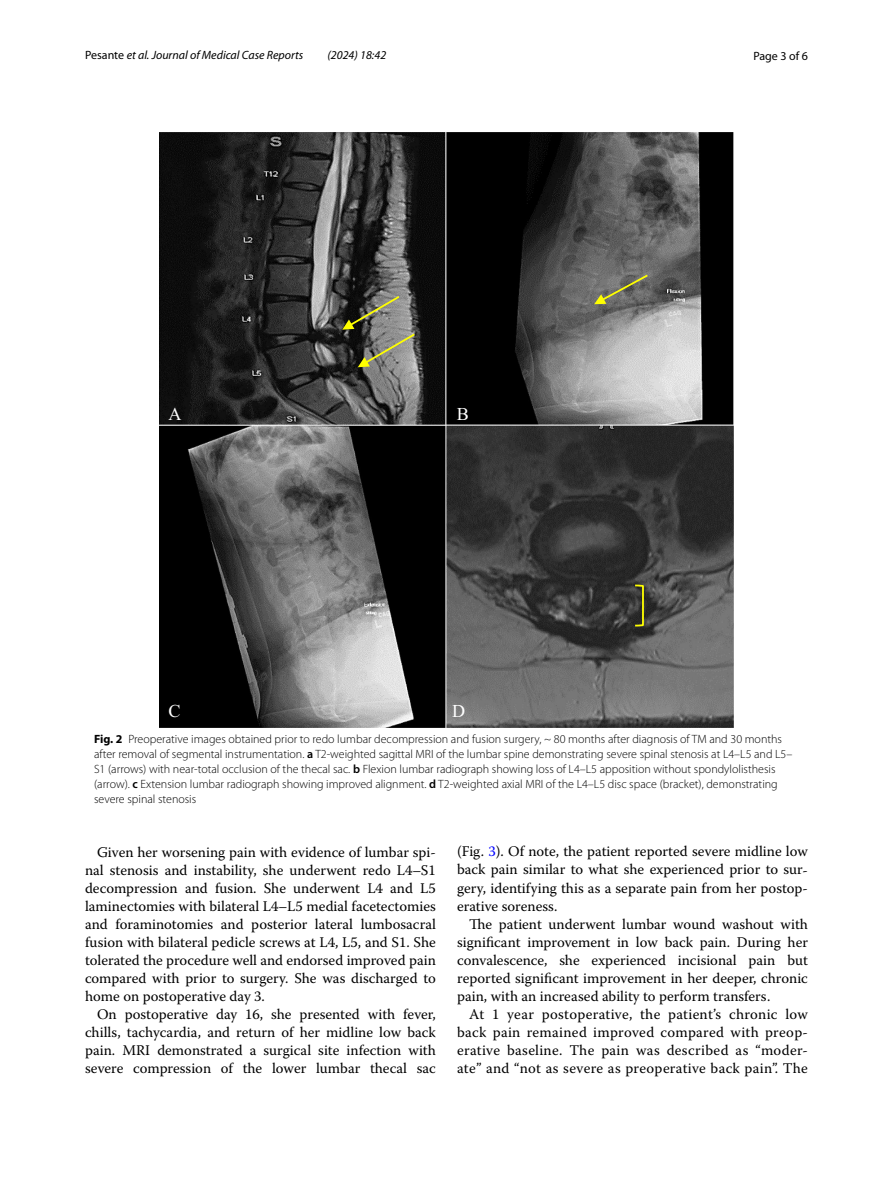
<style>
.page{position:relative;width:893px;height:1187px;background:#fff}
.page>*{position:absolute;margin:0;border:0;box-sizing:border-box;transform-origin:0 0}
.t1{font:18.15px "Times New Roman";color:#fff}
.t2{font:14.7px/18px "Warnock Pro";color:#000;text-align:justify}
.t3{font:300 12px/15px "Myriad Pro";color:#000}
.t4{font:italic 12px "Myriad Pro";color:#000}
.t5{font:12px "Myriad Pro";color:#000}
.s1{font-style:normal}
.s2{font-weight:700}
.s3{font-weight:600}
.s4{color:#00f}
</style>
<div class="page">
<img style="left:159px;top:133px;width:575px;height:594px">
<svg style="left:342px;top:294px;width:75px;height:73px;background:#6b6b5c"></svg>
<svg style="left:594px;top:273px;width:56px;height:31px;background:#797964"></svg>
<svg style="left:633px;top:583px;width:12px;height:44px"></svg>
<p class="t4" style="left:85px;top:48px;width:220px"><span class="s1">Pesante</span> et al. Journal of Medical Case Reports</p>
<p class="t4" style="left:327px;top:48px;width:60px">(2024) 18:42</p>
<p class="t5" style="left:753px;top:48px;width:56px">Page 3 of 6</p>
<p class="t1" style="left:169px;top:402px;width:15px">A</p>
<p class="t1" style="left:457px;top:402px;width:14px">B</p>
<p class="t1" style="left:169px;top:698px;width:14px">C</p>
<p class="t1" style="left:452px;top:698px;width:15px">D</p>
<p class="t3" style="left:94px;top:731px;width:700px"><span class="s2">Fig. 2</span> Preoperative images obtained prior to redo lumbar decompression and fusion surgery, ~ 80 months after diagnosis of TM and 30 months after removal of segmental instrumentation. <span class="s3">a</span> T2-weighted sagittal MRI of the lumbar spine demonstrating severe spinal stenosis at L4–L5 and L5– S1 (arrows) with near-total occlusion of the thecal sac. <span class="s3">b</span> Flexion lumbar radiograph showing loss of L4–L5 apposition without spondylolisthesis (arrow). <span class="s3">c</span> Extension lumbar radiograph showing improved alignment. <span class="s3">d</span> T2-weighted axial MRI of the L4–L5 disc space (bracket), demonstrating severe spinal stenosis</p>
<p class="t2" style="left:85px;top:842px;width:352px;text-indent:12px">Given her worsening pain with evidence of lumbar spi&shy;nal stenosis and instability, she underwent redo L4–S1 decompression and fusion. She underwent L4 and L5 laminectomies with bilateral L4–L5 medial facetectomies and foraminotomies and posterior lateral lumbosacral fusion with bilateral pedicle screws at L4, L5, and S1. She tolerated the procedure well and endorsed improved pain compared with prior to surgery. She was discharged to home on postoperative day 3.</p>
<p class="t2" style="left:85px;top:1004px;width:352px;text-indent:12px">On postoperative day 16, she presented with fever, chills, tachycardia, and return of her midline low back pain. MRI demonstrated a surgical site infection with severe compression of the lower lumbar thecal sac</p>
<p class="t2" style="left:457px;top:842px;width:352px">(Fig. <span class="s4">3</span>). Of note, the patient reported severe midline low back pain similar to what she experienced prior to sur&shy;gery, identifying this as a separate pain from her postop&shy;erative soreness.</p>
<p class="t2" style="left:457px;top:914px;width:352px;text-indent:12px">The patient underwent lumbar wound washout with significant improvement in low back pain. During her convalescence, she experienced incisional pain but reported significant improvement in her deeper, chronic pain, with an increased ability to perform transfers.</p>
<p class="t2" style="left:457px;top:1004px;width:352px;text-indent:12px">At 1 year postoperative, the patient’s chronic low back pain remained improved compared with preop&shy;erative baseline. The pain was described as “moder&shy;ate” and “not as severe as preoperative back pain”. The</p>
</div>
